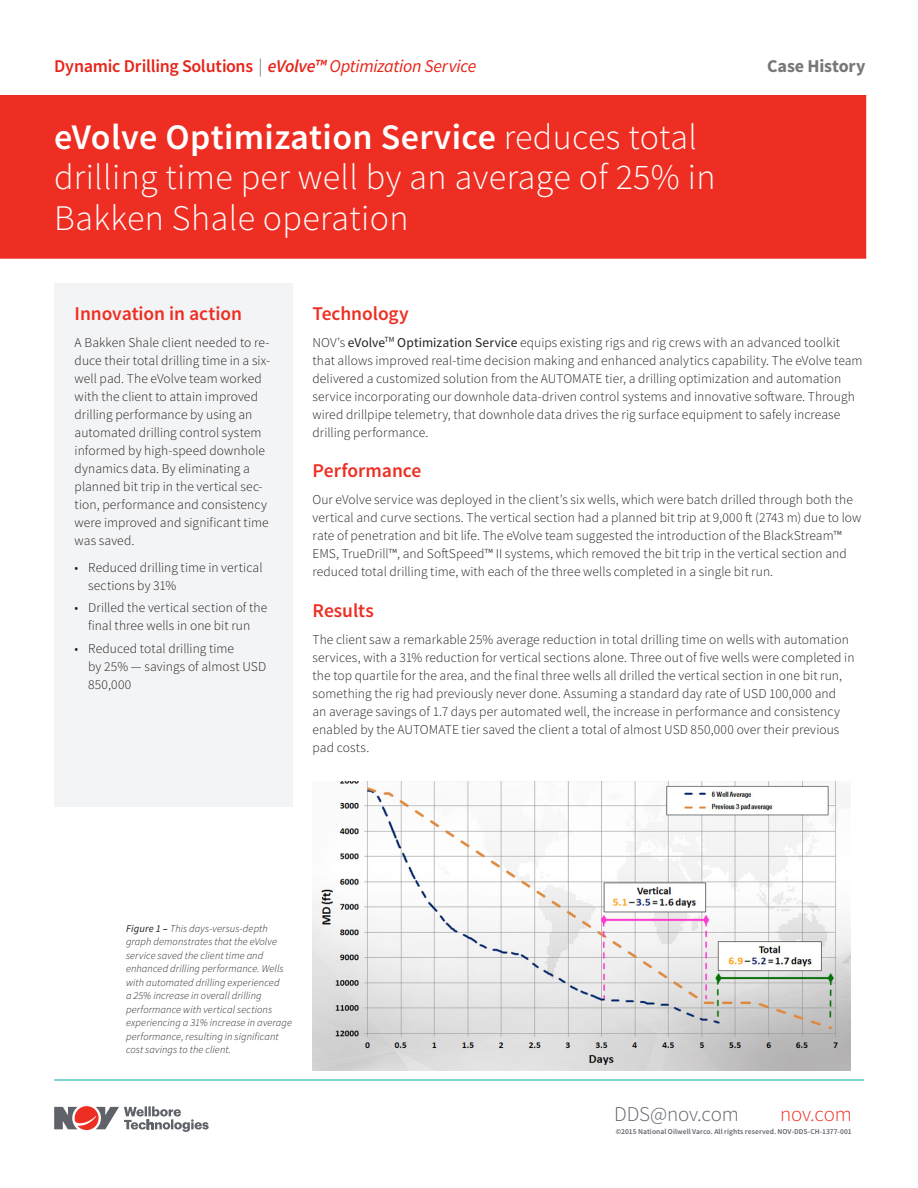
<style>
.page{position:relative;width:918px;height:1188px;background:#fff}
.page>*{position:absolute;margin:0;border:0;box-sizing:border-box;transform-origin:0 0}
.t1{font:300 36px/40.5px "Source Sans Pro";letter-spacing:.01em;color:#fff}
.Footer_info__Source{font:300 21px "Source Sans Pro";letter-spacing:-.01em;color:#5f6369}
.Footer_info__Source-2{font:300 21px "Source Sans Pro";letter-spacing:-.01em;color:#ee2e22}
.Sub_Head_1__Source_S{font:600 19.5px "Source Sans Pro";letter-spacing:-.005em;color:#ee2e22}
.Body_Text_Semibold{font:600 18px "Source Sans Pro";letter-spacing:-.015em;color:#e72419}
.Body_Text_Semibold-2{font:700 18px "Source Sans Pro";letter-spacing:-.01em;color:#77777a}
.Body_Text__Source_Sa{font:300 13.5px/18px "Source Sans Pro";letter-spacing:.005em;color:#231f20}
.Caption_Text__Source{font:italic 300 10.5px/13.5px "Source Sans Pro";letter-spacing:.01em;color:#231f20}
.Body_Text_Semibold-3{font:600 7.5px "Source Sans Pro";letter-spacing:.01em;color:#5f6369}
.s1{font-weight:300;color:#5f6369}
.s2{font-style:italic}
.s3{font-weight:400;font-style:italic}
.s4{font-weight:600}
.s5{font-weight:400}
.s6{font-weight:600;font-style:normal}
</style>
<div class="page">
<div style="left:54px;top:284px;width:239px;height:523px;background:#f3f4f5"></div>
<div style="left:0;top:96px;width:866px;height:162px;background:#ee2e22"></div>
<div style="left:0;top:95px;width:866px;height:164px;border:2px solid #ee2e22"></div>
<img style="left:313px;top:782px;width:537px;height:288px">
<svg style="left:54px;top:1106px;width:155px;height:26px"></svg>
<hr style="left:54px;top:1080px;width:810px;height:1px;background:#00aca0">
<p class="Body_Text_Semibold" style="left:54px;top:55px;width:424px">Dynamic Drilling Solutions <span class="s1">|</span> <span class="s2">eVolve™</span> <span class="s3">Optimization Service</span></p>
<p class="Body_Text_Semibold-2" style="left:767px;top:54px;width:100px">Case History</p>
<p class="t1" style="left:54px;top:117px;width:663px"><span class="s4">eVolve Optimization Service</span> reduces total drilling time per well by an average of 25% in<br>Bakken Shale operation</p>
<p class="Sub_Head_1__Source_S" style="left:75px;top:301px;width:169px">Innovation in action</p>
<p class="Body_Text__Source_Sa" style="left:75px;top:333px;width:197px">A Bakken Shale client needed to re&shy;duce their total drilling time in a six&shy;well pad. The eVolve team worked with the client to attain improved drilling performance by using an automated drilling control system informed by high-speed downhole dynamics data. By eliminating a planned bit trip in the vertical sec&shy;tion, performance and consistency were improved and significant time was saved.</p>
<p class="Body_Text__Source_Sa" style="left:75px;top:558px;width:189px">• Reduced drilling time in vertical</p>
<p class="Body_Text__Source_Sa" style="left:88px;top:576px;width:90px">sections by 31%</p>
<p class="Body_Text__Source_Sa" style="left:75px;top:599px;width:194px">• Drilled the vertical section of the</p>
<p class="Body_Text__Source_Sa" style="left:88px;top:617px;width:164px">final three wells in one bit run</p>
<p class="Body_Text__Source_Sa" style="left:75px;top:639px;width:161px">• Reduced total drilling time</p>
<p class="Body_Text__Source_Sa" style="left:88px;top:657px;width:180px">by 25% — savings of almost USD</p>
<p class="Body_Text__Source_Sa" style="left:88px;top:675px;width:45px">850,000</p>
<p class="Sub_Head_1__Source_S" style="left:313px;top:301px;width:98px">Technology</p>
<p class="Body_Text__Source_Sa" style="left:313px;top:333px;width:552px">NOV’s <span class="s5">eVolve</span><sup>TM</sup> <span class="s5">Optimization Service</span> equips existing rigs and rig crews with an advanced toolkit that allows improved real-time decision making and enhanced analytics capability. The eVolve team delivered a customized solution from the AUTOMATE tier, a drilling optimization and automation service incorporating our downhole data-driven control systems and innovative software. Through wired drillpipe telemetry, that downhole data drives the rig surface equipment to safely increase drilling performance.</p>
<p class="Sub_Head_1__Source_S" style="left:313px;top:458px;width:111px">Performance</p>
<p class="Body_Text__Source_Sa" style="left:313px;top:491px;width:550px">Our eVolve service was deployed in the client’s six wells, which were batch drilled through both the vertical and curve sections. The vertical section had a planned bit trip at 9,000 ft (2743 m) due to low rate of penetration and bit life. The eVolve team suggested the introduction of the BlackStream™ EMS, TrueDrill™, and SoftSpeed™ II systems, which removed the bit trip in the vertical section and reduced total drilling time, with each of the three wells completed in a single bit run.</p>
<p class="Sub_Head_1__Source_S" style="left:313px;top:598px;width:63px">Results</p>
<p class="Body_Text__Source_Sa" style="left:313px;top:630px;width:544px">The client saw a remarkable 25% average reduction in total drilling time on wells with automation services, with a 31% reduction for vertical sections alone. Three out of five wells were completed in the top quartile for the area, and the final three wells all drilled the vertical section in one bit run, something the rig had previously never done. Assuming a standard day rate of USD 100,000 and<br>an average savings of 1.7 days per automated well, the increase in performance and consistency enabled by the AUTOMATE tier saved the client a total of almost USD 850,000 over their previous pad costs.</p>
<p class="Caption_Text__Source" style="left:126px;top:921px;width:168px"><span class="s5">Figure 1</span> <span class="s6">–</span> This days-versus-depth graph demonstrates that the eVolve service saved the client time and enhanced drilling performance. Wells with automated drilling experienced<br>a 25% increase in overall drilling performance with vertical sections experiencing a 31% increase in average performance, resulting in significant cost savings to the client.</p>
<p class="Footer_info__Source" style="left:614px;top:1101px;width:126px">DDS@nov.com</p>
<p class="Footer_info__Source-2" style="left:780px;top:1101px;width:73px">nov.com</p>
<p class="Body_Text_Semibold-3" style="left:616px;top:1127px;width:237px">©2015 National Oilwell Varco. All rights reserved. NOV-DDS-CH-1377-001</p>
</div>
